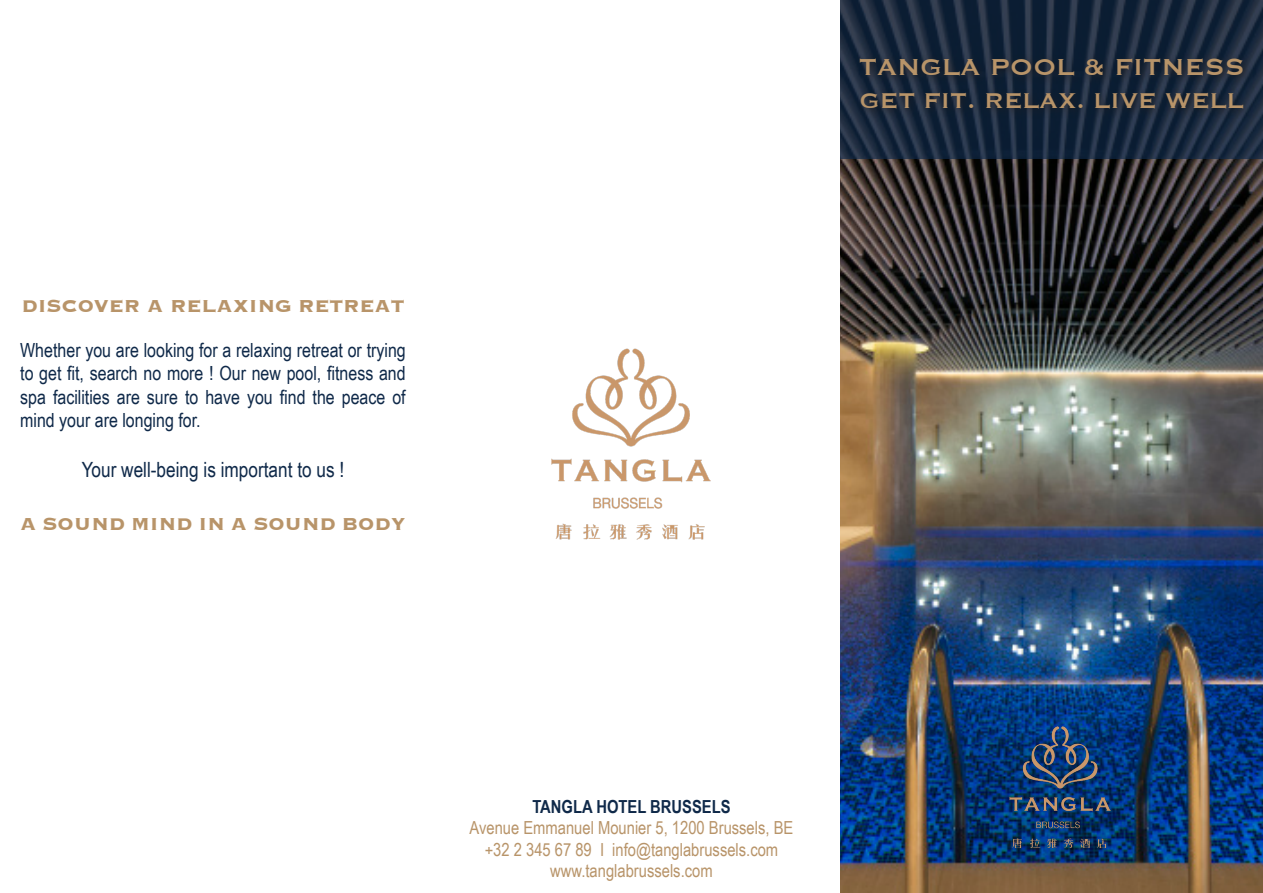
<style>
.page{position:relative;width:1263px;height:893px;background:#fff}
.page>*{position:absolute;margin:0;border:0;box-sizing:border-box;transform-origin:0 0}
.t1{font:30px "Copperplate";color:#b89469}
.t2{font:27.75px "Copperplate";color:#b89469}
.t3{font:700 22.5px "Copperplate";color:#b89469}
.t4{font:21px "Arial Narrow";color:#0f2949}
.t5{font:19.5px/23.4px "Arial Narrow";color:#0f2949;text-align:justify}
.t6{font:18px "Arial Narrow";color:#b89469}
.t7{font:700 18px "Arial Narrow";color:#0f2949}
</style>
<div class="page">
<img style="left:841px;top:159px;width:422px;height:734px">
<svg style="left:841px;top:0;width:422px;height:159px;background:#1a293e"></svg>
<div style="left:855px;top:54px;width:399px;height:65px;background:#231f20;opacity:.75"></div>
<img style="left:988px;top:723px;width:145px;height:136px">
<img style="left:551px;top:348px;width:160px;height:192px">
<p class="t3" style="left:21px;top:291px;width:385px">DISCOVER A RELAXING RETREAT</p>
<p class="t5" style="left:20px;top:337px;width:387px">Whether you are looking for a relaxing retreat or trying to get fit, search no more ! Our new pool, fitness and spa facilities are sure to have you find the peace of mind your are longing for.</p>
<p class="t4" style="left:82px;top:454px;width:264px">Your well-being is important to us !</p>
<p class="t3" style="left:20px;top:509px;width:387px">A SOUND MIND IN A SOUND BODY</p>
<p class="t1" style="left:859px;top:47px;width:387px">TANGLA POOL &amp; FITNESS</p>
<p class="t2" style="left:860px;top:82px;width:385px">GET FIT. RELAX. LIVE WELL</p>
<p class="t7" style="left:532px;top:793px;width:200px">TANGLA HOTEL BRUSSELS</p>
<p class="t6" style="left:469px;top:815px;width:325px">Avenue Emmanuel Mounier 5, 1200 Brussels, BE</p>
<p class="t6" style="left:485px;top:836px;width:295px">+32 2 345 67 89 I info@tanglabrussels.com</p>
<p class="t6" style="left:550px;top:858px;width:164px">www.tanglabrussels.com</p>
</div>
